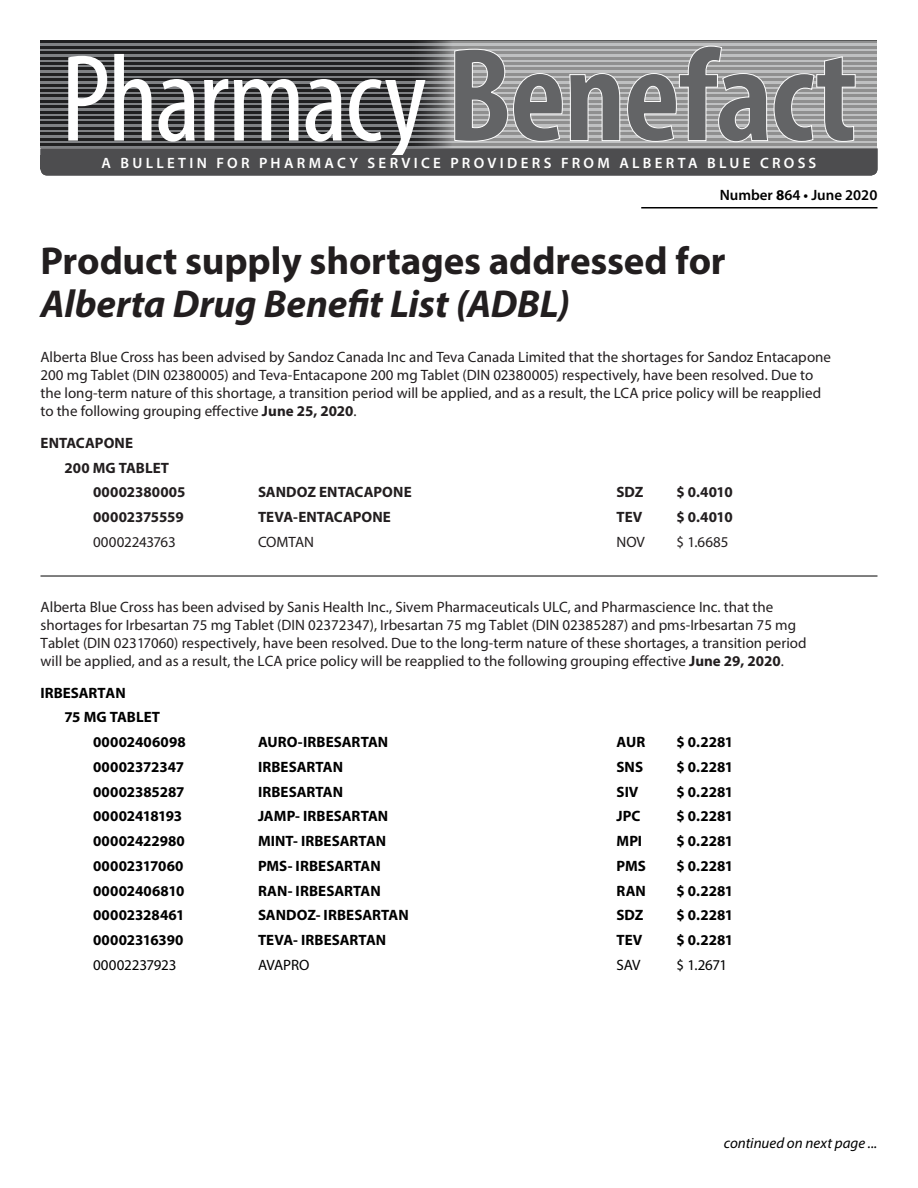
<style>
.page{position:relative;width:918px;height:1188px;background:#fff}
.page>*{position:absolute;margin:0;border:0;box-sizing:border-box;transform-origin:0 0}
.t1{font:700 39px "Myriad Pro";letter-spacing:-.005em;color:#221e1f}
.t2{font:italic 700 39px "Myriad Pro";letter-spacing:-.005em;color:#221e1f}
.t3{font:15px/18px "Myriad Pro";color:#221e1f}
.t4{font:700 15px "Myriad Pro";color:#000}
.t5{font:700 15px "Myriad Pro";color:#221e1f}
.t6{font:600 15px "Myriad Pro";letter-spacing:.225em;color:#fff}
.t7{font:15px "Myriad Pro";letter-spacing:-.015em;color:#000}
.t8{font:italic 15px "Myriad Pro";color:#000}
.t9{font:600 15px "Myriad Pro";color:#000}
.t10{font:15px "Myriad Pro";letter-spacing:-.02em;color:#221e1f}
.s1{font-weight:700}
</style>
<div class="page">
<hr style="left:641px;top:207px;width:237px;height:1px;background:#000">
<hr style="left:40px;top:40px;width:838px;height:3px;background:#000">
<svg style="left:405px;top:40px;width:473px;height:5px;background:#919292"></svg>
<svg style="left:40px;top:45px;width:838px;height:131px;background:#7e7e80"></svg>
<div style="left:40px;top:155px;width:838px;height:13px;background:#4d4d4f"></div>
<hr style="left:40px;top:576px;width:838px;height:1px;background:#000">
<p class="t6" style="left:102px;top:153px;width:716px">A BULLETIN FOR PHARMACY SERVICE PROVIDERS FROM ALBERTA BLUE CROSS</p>
<p class="t9" style="left:720px;top:186px;width:159px">Number <span class="s1">8</span>64 • June 2020</p>
<h1 class="t1" style="left:40px;top:235px;width:687px">Product supply shortages addressed for</h1>
<h1 class="t2" style="left:40px;top:279px;width:531px">Alberta Drug Benefit List (ADBL)</h1>
<p class="t3" style="left:40px;top:348px;width:792px">Alberta Blue Cross has been advised by Sandoz Canada Inc and Teva Canada Limited that the shortages for Sandoz Entacapone 200 mg Tablet (DIN 02380005) and Teva-Entacapone 200 mg Tablet (DIN 02380005) respectively, have been resolved. Due to the long-term nature of this shortage, a transition period will be applied, and as a result, the LCA price policy will be reapplied to the following grouping effective <span class="s1">June 25, 2020</span>.</p>
<p class="t5" style="left:40px;top:433px;width:94px">ENTACAPONE</p>
<p class="t5" style="left:64px;top:458px;width:106px">200 MG TABLET</p>
<p class="t5" style="left:93px;top:482px;width:94px">00002380005</p>
<p class="t5" style="left:258px;top:482px;width:155px">SANDOZ ENTACAPONE</p>
<p class="t5" style="left:616px;top:482px;width:29px">SDZ</p>
<p class="t5" style="left:676px;top:482px;width:58px">$ 0.4010</p>
<p class="t5" style="left:93px;top:507px;width:92px">00002375559</p>
<p class="t5" style="left:258px;top:507px;width:134px">TEVA-ENTACAPONE</p>
<p class="t5" style="left:616px;top:507px;width:27px">TEV</p>
<p class="t5" style="left:676px;top:507px;width:58px">$ 0.4010</p>
<p class="t10" style="left:93px;top:532px;width:84px">00002243763</p>
<p class="t3" style="left:258px;top:532px;width:58px">COMTAN</p>
<p class="t3" style="left:616px;top:532px;width:30px">NOV</p>
<p class="t3" style="left:676px;top:532px;width:53px">$ 1.6685</p>
<p class="t3" style="left:41px;top:598px;width:767px">Alberta Blue Cross has been advised by Sanis Health Inc., Sivem Pharmaceuticals ULC, and Pharmascience Inc. that the shortages for Irbesartan 75 mg Tablet (DIN 02372347), Irbesartan 75 mg Tablet (DIN 02385287) and pms-Irbesartan 75 mg Tablet (DIN 02317060) respectively, have been resolved. Due to the long-term nature of these shortages, a transition period will be applied, and as a result, the LCA price policy will be reapplied to the following grouping effective <span class="s1">June 29, 2020</span>.</p>
<p class="t4" style="left:41px;top:683px;width:87px">IRBESARTAN</p>
<p class="t4" style="left:64px;top:707px;width:97px">75 MG TABLET</p>
<p class="t4" style="left:93px;top:732px;width:94px">00002406098</p>
<p class="t4" style="left:258px;top:732px;width:132px">AURO-IRBESARTAN</p>
<p class="t4" style="left:616px;top:732px;width:30px">AUR</p>
<p class="t4" style="left:676px;top:732px;width:58px">$ 0.2281</p>
<p class="t4" style="left:93px;top:757px;width:93px">00002372347</p>
<p class="t4" style="left:258px;top:757px;width:87px">IRBESARTAN</p>
<p class="t4" style="left:616px;top:757px;width:28px">SNS</p>
<p class="t4" style="left:676px;top:757px;width:58px">$ 0.2281</p>
<p class="t4" style="left:93px;top:782px;width:93px">00002385287</p>
<p class="t4" style="left:258px;top:782px;width:87px">IRBESARTAN</p>
<p class="t4" style="left:616px;top:782px;width:24px">SIV</p>
<p class="t4" style="left:676px;top:782px;width:58px">$ 0.2281</p>
<p class="t4" style="left:93px;top:806px;width:91px">00002418193</p>
<p class="t4" style="left:258px;top:806px;width:132px">JAMP- IRBESARTAN</p>
<p class="t4" style="left:616px;top:806px;width:26px">JPC</p>
<p class="t4" style="left:676px;top:806px;width:58px">$ 0.2281</p>
<p class="t4" style="left:93px;top:831px;width:93px">00002422980</p>
<p class="t4" style="left:258px;top:831px;width:130px">MINT- IRBESARTAN</p>
<p class="t4" style="left:616px;top:831px;width:27px">MPI</p>
<p class="t4" style="left:676px;top:831px;width:58px">$ 0.2281</p>
<p class="t4" style="left:93px;top:856px;width:92px">00002317060</p>
<p class="t4" style="left:258px;top:856px;width:124px">PMS- IRBESARTAN</p>
<p class="t4" style="left:616px;top:856px;width:31px">PMS</p>
<p class="t4" style="left:676px;top:856px;width:58px">$ 0.2281</p>
<p class="t4" style="left:93px;top:881px;width:93px">00002406810</p>
<p class="t4" style="left:258px;top:881px;width:124px">RAN- IRBESARTAN</p>
<p class="t4" style="left:616px;top:881px;width:31px">RAN</p>
<p class="t4" style="left:676px;top:881px;width:58px">$ 0.2281</p>
<p class="t4" style="left:93px;top:905px;width:93px">00002328461</p>
<p class="t4" style="left:258px;top:905px;width:152px">SANDOZ- IRBESARTAN</p>
<p class="t4" style="left:616px;top:905px;width:29px">SDZ</p>
<p class="t4" style="left:676px;top:905px;width:58px">$ 0.2281</p>
<p class="t4" style="left:93px;top:930px;width:92px">00002316390</p>
<p class="t4" style="left:258px;top:930px;width:130px">TEVA- IRBESARTAN</p>
<p class="t4" style="left:616px;top:930px;width:27px">TEV</p>
<p class="t4" style="left:676px;top:930px;width:58px">$ 0.2281</p>
<p class="t7" style="left:93px;top:955px;width:85px">00002237923</p>
<p class="t7" style="left:258px;top:955px;width:53px">AVAPRO</p>
<p class="t7" style="left:616px;top:955px;width:26px">SAV</p>
<p class="t7" style="left:676px;top:955px;width:52px">$ 1.2671</p>
<p class="t8" style="left:724px;top:1133px;width:155px">continued on next page ...</p>
</div>
